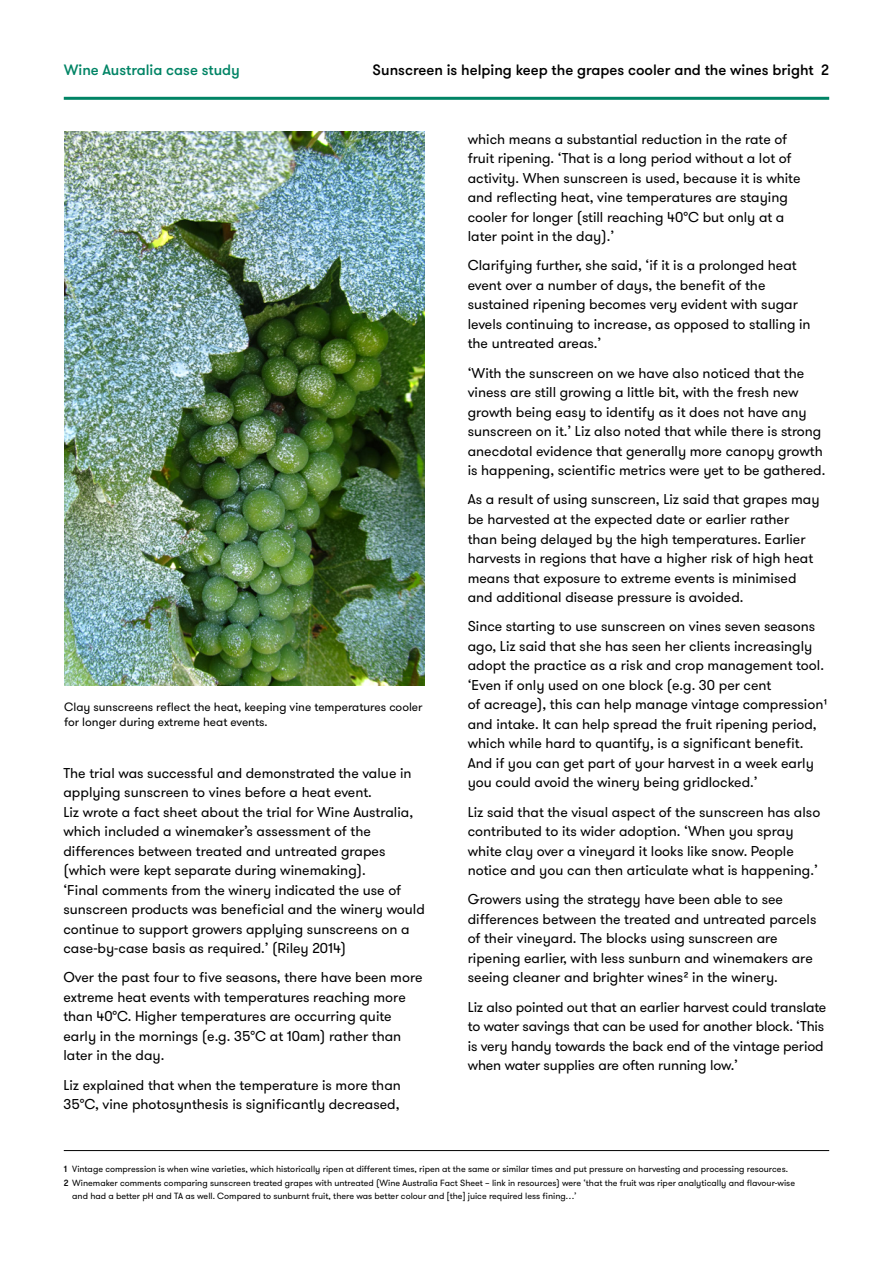
<style>
.page{position:relative;width:893px;height:1263px;background:#fff}
.page>*{position:absolute;margin:0;border:0;box-sizing:border-box;transform-origin:0 0}
.t1{font:500 15px "GT Walsheim";color:#000}
.t2{font:500 15px "GT Walsheim";color:#008465}
.Body{font:14.25px/19.5px "GT Walsheim";color:#000}
.t3{font:12px/14.4px "GT Walsheim";color:#000}
.Notes{font:9px/13.5px "GT Walsheim";color:#000}
.s1{font-weight:500}
</style>
<div class="page">
<hr style="left:64px;top:97px;width:765px;height:3px;background:#008465">
<hr style="left:64px;top:1150px;width:765px;height:1px;background:#000">
<img style="left:64px;top:131px;width:361px;height:554px">
<p class="t2" style="left:64px;top:60px;width:178px">Wine Australia case study</p>
<p class="t1" style="left:373px;top:60px;width:458px">Sunscreen is helping keep the grapes cooler and the wines bright 2</p>
<p class="t3" style="left:64px;top:700px;width:360px">Clay sunscreens reflect the heat, keeping vine temperatures cooler for longer during extreme heat events.</p>
<p class="Body" style="left:63px;top:763px;width:363px">The trial was successful and demonstrated the value in applying sunscreen to vines before a heat event.<br>Liz wrote a fact sheet about the trial for Wine Australia, which included a winemaker’s assessment of the differences between treated and untreated grapes (which were kept separate during winemaking).<br>‘Final comments from the winery indicated the use of sunscreen products was beneficial and the winery would continue to support growers applying sunscreens on a case-by-case basis as required.’ (Riley 2014)</p>
<p class="Body" style="left:63px;top:968px;width:361px">Over the past four to five seasons, there have been more extreme heat events with temperatures reaching more than 40°C. Higher temperatures are occurring quite early in the mornings (e.g. 35°C at 10am) rather than later in the day.</p>
<p class="Body" style="left:63px;top:1075px;width:339px">Liz explained that when the temperature is more than<br>35°C, vine photosynthesis is significantly decreased,</p>
<p class="Body" style="left:468px;top:129px;width:334px">which means a substantial reduction in the rate of fruit ripening. ‘That is a long period without a lot of activity. When sunscreen is used, because it is white and reflecting heat, vine temperatures are staying cooler for longer (still reaching 40°C but only at a later point in the day).’</p>
<p class="Body" style="left:468px;top:256px;width:344px">Clarifying further, she said, ‘if it is a prolonged heat event over a number of days, the benefit of the sustained ripening becomes very evident with sugar levels continuing to increase, as opposed to stalling in the untreated areas.’</p>
<p class="Body" style="left:468px;top:363px;width:359px">‘With the sunscreen on we have also noticed that the viness are still growing a little bit, with the fresh new growth being easy to identify as it does not have any sunscreen on it.’ Liz also noted that while there is strong anecdotal evidence that generally more canopy growth is happening, scientific metrics were yet to be gathered.</p>
<p class="Body" style="left:468px;top:490px;width:353px">As a result of using sunscreen, Liz said that grapes may be harvested at the expected date or earlier rather than being delayed by the high temperatures. Earlier harvests in regions that have a higher risk of high heat means that exposure to extreme events is minimised and additional disease pressure is avoided.</p>
<p class="Body" style="left:468px;top:617px;width:361px">Since starting to use sunscreen on vines seven seasons ago, Liz said that she has seen her clients increasingly adopt the practice as a risk and crop management tool. ‘Even if only used on one block (e.g. 30 per cent<br>of acreage), this can help manage vintage compression1 and intake. It can help spread the fruit ripening period, which while hard to quantify, is a significant benefit.<br>And if you can get part of your harvest in a week early you could avoid the winery being gridlocked.’</p>
<p class="Body" style="left:468px;top:802px;width:354px">Liz said that the visual aspect of the sunscreen has also contributed to its wider adoption. ‘When you spray white clay over a vineyard it looks like snow. People notice and you can then articulate what is happening.’</p>
<p class="Body" style="left:468px;top:890px;width:350px">Growers using the strategy have been able to see differences between the treated and untreated parcels of their vineyard. The blocks using sunscreen are ripening earlier, with less sunburn and winemakers are seeing cleaner and brighter wines2 in the winery.</p>
<p class="Body" style="left:468px;top:997px;width:360px">Liz also pointed out that an earlier harvest could translate to water savings that can be used for another block. ‘This is very handy towards the back end of the vintage period when water supplies are often running low.’</p>
<p class="Notes" style="left:64px;top:1162px;width:726px"><span class="s1">1</span> Vintage compression is when wine varieties, which historically ripen at different times, ripen at the same or similar times and put pressure on harvesting and processing resources.</p>
<p class="Notes" style="left:72px;top:1176px;width:724px;text-indent:-9px"><span class="s1">2</span> Winemaker comments comparing sunscreen treated grapes with untreated (Wine Australia Fact Sheet – link in resources) were ‘that the fruit was riper analytically and flavour-wise and had a better pH and TA as well. Compared to sunburnt fruit, there was better colour and [the] juice required less fining…’</p>
</div>
